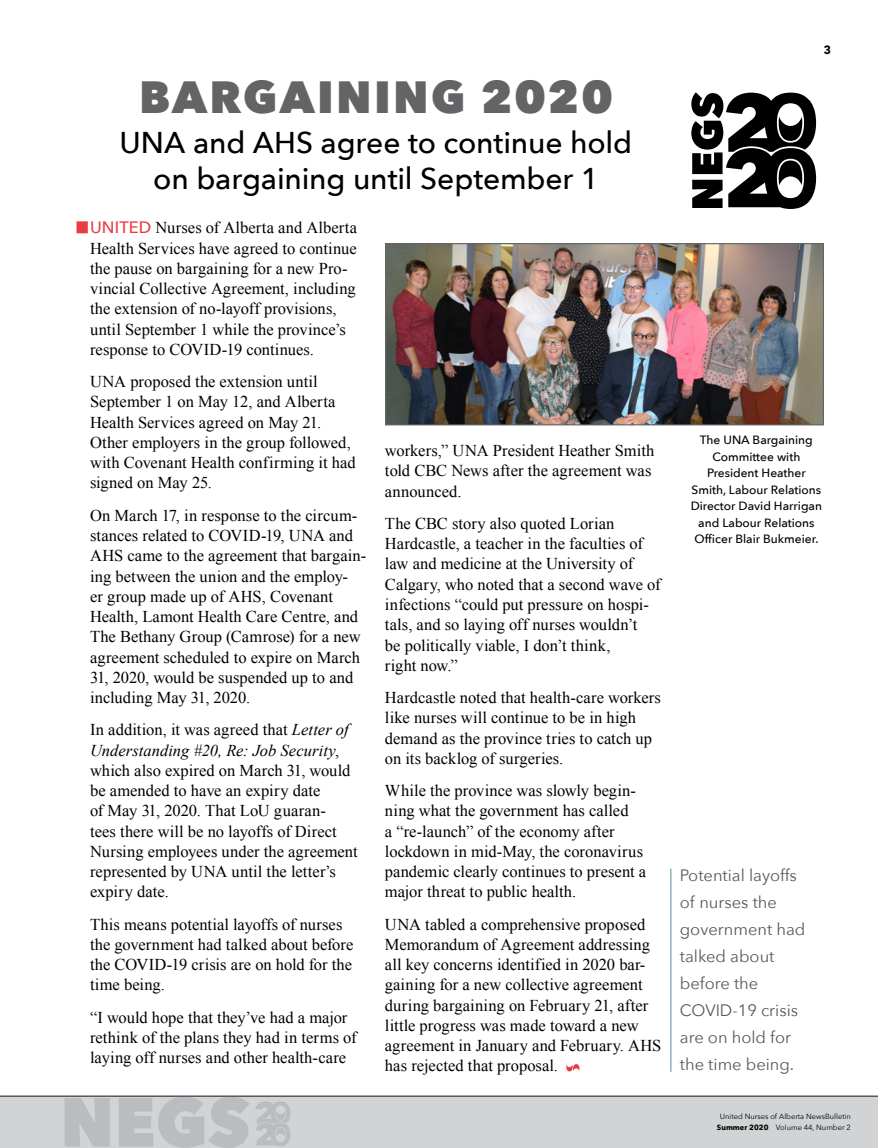
<style>
.page{position:relative;width:878px;height:1148px;background:#fff}
.page>*{position:absolute;margin:0;border:0;box-sizing:border-box;transform-origin:0 0}
.t1{font:800 45px "Avenir Next";letter-spacing:.05em;color:#636466}
.t2{font:500 30px/36px "Avenir Next";letter-spacing:-.005em;color:#000;text-align:center}
.Body{font:16.5px/20.2px "Times New Roman";color:#000}
.start{font:16.5px/20.2px "Times New Roman";color:#000}
.pull_out_-_right{font:16.5px/27px "Avenir Next";color:#58595b}
.t3{font:500 12px/16.5px "Avenir Next";color:#000;text-align:center}
.t4{font:900 12px "Avenir";color:#000}
.t5{font:7.5px/10.5px "Avenir Next";color:#000;text-align:center}
.s1{font-family:"Avenir Next";font-weight:500;color:#e93d42}
.s2{font-style:italic}
.s3{font-weight:700}
</style>
<div class="page">
<div style="left:0;top:1096px;width:878px;height:52px;background:#d1d3d5"></div>
<svg style="left:65px;top:1098px;width:45px;height:48px"></svg>
<svg style="left:119px;top:1096px;width:131px;height:51px"></svg>
<svg style="left:256px;top:1101px;width:34px;height:45px"></svg>
<div style="left:76px;top:221px;width:12px;height:12px;background:#e93d42"></div>
<svg style="left:566px;top:1064px;width:13px;height:7px"></svg>
<hr style="left:0;top:1095px;width:878px;height:1px;background:#58595b">
<svg style="left:691px;top:92px;width:125px;height:117px"></svg>
<img style="left:387px;top:245px;width:435px;height:178px">
<div style="left:385px;top:243px;width:439px;height:182px;border:1px solid #636466"></div>
<hr style="left:670px;top:868px;width:1px;height:203px;background:#578b9a">
<p class="t1" style="left:139px;top:69px;width:475px">BARGAINING 2020</p>
<p class="t2" style="left:119px;top:124px;width:514px">UNA and AHS agree to continue hold on bargaining until September 1</p>
<p class="start" style="left:90px;top:217px;width:268px"><span class="s1">UNITED</span> Nurses of Alberta and Alberta Health Services have agreed to continue the pause on bargaining for a new Pro&shy;vincial Collective Agreement, including the extension of no-layoff provisions, until September 1 while the province’s response to COVID-19 continues.</p>
<p class="Body" style="left:90px;top:371px;width:267px">UNA proposed the extension until<br>September 1 on May 12, and Alberta<br>Health Services agreed on May 21.<br>Other employers in the group followed, with Covenant Health confirming it had signed on May 25.</p>
<p class="Body" style="left:90px;top:505px;width:278px">On March 17, in response to the circum&shy;stances related to COVID-19, UNA and AHS came to the agreement that bargain&shy;ing between the union and the employ-<br>er group made up of AHS, Covenant Health, Lamont Health Care Centre, and The Bethany Group (Camrose) for a new agreement scheduled to expire on March 31, 2020, would be suspended up to and including May 31, 2020.</p>
<p class="Body" style="left:90px;top:719px;width:269px">In addition, it was agreed that <span class="s2">Letter of Understanding #20, Re: Job Security</span>, which also expired on March 31, would be amended to have an expiry date<br>of May 31, 2020. That LoU guaran-<br>tees there will be no layoffs of Direct Nursing employees under the agreement represented by UNA until the letter’s expiry date.</p>
<p class="Body" style="left:90px;top:913px;width:265px">This means potential layoffs of nurses the government had talked about before the COVID-19 crisis are on hold for the time being.</p>
<p class="Body" style="left:90px;top:1006px;width:268px">“I would hope that they’ve had a major rethink of the plans they had in terms of laying off nurses and other health-care</p>
<p class="Body" style="left:385px;top:440px;width:271px">workers,” UNA President Heather Smith told CBC News after the agreement was announced.</p>
<p class="Body" style="left:385px;top:513px;width:277px">The CBC story also quoted Lorian Hardcastle, a teacher in the faculties of law and medicine at the University of Calgary, who noted that a second wave of infections “could put pressure on hospi&shy;tals, and so laying off nurses wouldn’t<br>be politically viable, I don’t think,<br>right now.”</p>
<p class="Body" style="left:385px;top:687px;width:277px">Hardcastle noted that health-care workers like nurses will continue to be in high demand as the province tries to catch up on its backlog of surgeries.</p>
<p class="Body" style="left:385px;top:780px;width:263px">While the province was slowly begin&shy;ning what the government has called<br>a “re-launch” of the economy after lockdown in mid-May, the coronavirus pandemic clearly continues to present a major threat to public health.</p>
<p class="Body" style="left:385px;top:913px;width:278px">UNA tabled a comprehensive proposed Memorandum of Agreement addressing all key concerns identified in 2020 bar&shy;gaining for a new collective agreement during bargaining on February 21, after little progress was made toward a new agreement in January and February. AHS has rejected that proposal.</p>
<p class="t4" style="left:824px;top:40px;width:9px">3</p>
<p class="t3" style="left:690px;top:431px;width:133px">The UNA Bargaining<br>Committee with<br>President Heather<br>Smith, Labour Relations<br>Director David Harrigan and Labour Relations<br>Officer Blair Bukmeier.</p>
<p class="pull_out_-_right" style="left:680px;top:861px;width:127px">Potential layoffs of nurses the government had talked about before the<br>COVID-19 crisis are on hold for the time being.</p>
<p class="t5" style="left:717px;top:1111px;width:135px">United Nurses of Alberta NewsBulletin<br><span class="s3">Summer 2020</span> Volume 44, Number 2</p>
</div>
